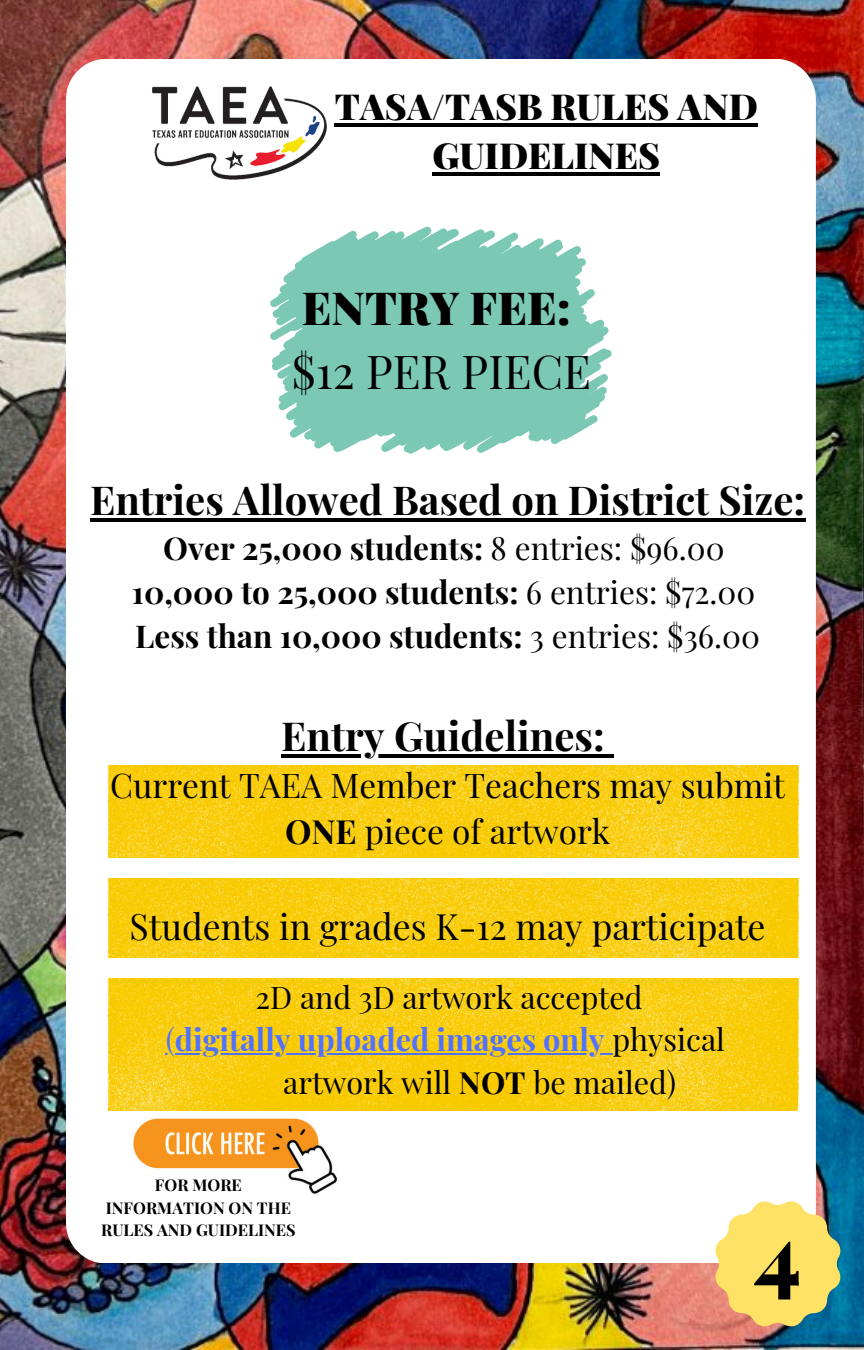
<style>
.page{position:relative;width:864px;height:1350px;background:#fff}
.page>*{position:absolute;margin:0;border:0;box-sizing:border-box;transform-origin:0 0}
.t1{font:900 85.95px "Playfair Display";color:#000}
.t2{font:45.68px/63.4px "Playfair Display";color:#000}
.t3{font:700 40.05px "Playfair Display";color:#000}
.t4{font:900 36px/49.1px "Playfair Display";color:#000;text-align:center}
.t5{font:35.55px "Playfair Display";color:#000}
.t6{font:33.3px/45.4px "Playfair Display";color:#000;text-align:center}
.t7{font:700 31.5px/43.9px "Playfair Display";color:#000;text-align:center}
.t8{font:30.6px "Playfair Display";color:#000}
.t9{font:700 30.6px "Playfair Display";color:#5271ff}
.t10{font:700 16.2px/22.7px "Playfair Display";color:#000;text-align:center}
.s1{font-weight:900}
.s2{font-weight:400}
.s3{font-weight:700}
.s4{font-weight:400;color:#000}
</style>
<div class="page">
<img style="left:0;top:0;width:864px;height:1350px">
<div style="left:66px;top:59px;width:750px;height:1204px;background:#fff;border-radius:40px"></div>
<svg style="left:715px;top:1201px;width:125px;height:125px;background:#e5d276"></svg>
<hr style="left:335px;top:123px;width:423px;height:4px;background:#000">
<hr style="left:432px;top:172px;width:228px;height:4px;background:#000">
<img style="left:152px;top:86px;width:174px;height:93px">
<img style="left:132px;top:1118px;width:206px;height:76px">
<svg style="left:270px;top:226px;width:342px;height:228px;fill:#7bc8b5"></svg>
<img style="left:107px;top:765px;width:692px;height:93px">
<img style="left:107px;top:878px;width:692px;height:79px">
<hr style="left:90px;top:518px;width:715px;height:4px;background:#000">
<hr style="left:281px;top:755px;width:324px;height:3px;background:#000">
<svg style="left:605px;top:755px;width:9px;height:3px"></svg>
<img style="left:107px;top:979px;width:692px;height:131px">
<svg style="left:166px;top:1053px;width:9px;height:2px"></svg>
<hr style="left:175px;top:1053px;width:430px;height:2px;background:#5271ff">
<svg style="left:605px;top:1053px;width:7px;height:2px"></svg>
<p class="t4" style="left:335px;top:80px;width:425px">TASA/TASB RULES AND<br>GUIDELINES</p>
<p class="t2" style="left:292px;top:275px;width:301px"><span class="s1">ENTRY FEE: </span>$12 PER PIECE</p>
<h4 class="t3" style="left:90px;top:472px;width:717px">Entries Allowed Based on District Size:</h4>
<h4 class="t7" style="left:132px;top:525px;width:629px">Over 25,000 students: <span class="s2">8 entries: $96.00<br></span>10,000 to 25,000 students: <span class="s2">6 entries: $72.00<br></span>Less than 10,000 students: <span class="s2">3 entries: $36.00</span></h4>
<h4 class="t3" style="left:281px;top:708px;width:325px">Entry Guidelines:</h4>
<h4 class="t6" style="left:110px;top:762px;width:676px">Current TAEA Member Teachers may submit<br><span class="s3">ONE</span> piece of artwork</h4>
<p class="t5" style="left:130px;top:902px;width:638px">Students in grades K-12 may participate</p>
<p class="t8" style="left:256px;top:976px;width:389px">2D and 3D artwork accepted</p>
<p class="t9" style="left:166px;top:1018px;width:561px"><span class="s2">(</span>digitally uploaded images only <span class="s4">physical</span></p>
<p class="t8" style="left:283px;top:1060px;width:394px">artwork will <span class="s3">NOT</span> be mailed)</p>
<p class="t10" style="left:101px;top:1173px;width:196px">FOR MORE<br>INFORMATION ON THE<br>RULES AND GUIDELINES</p>
<h5 class="t1" style="left:754px;top:1194px;width:49px">4</h5>
</div>
